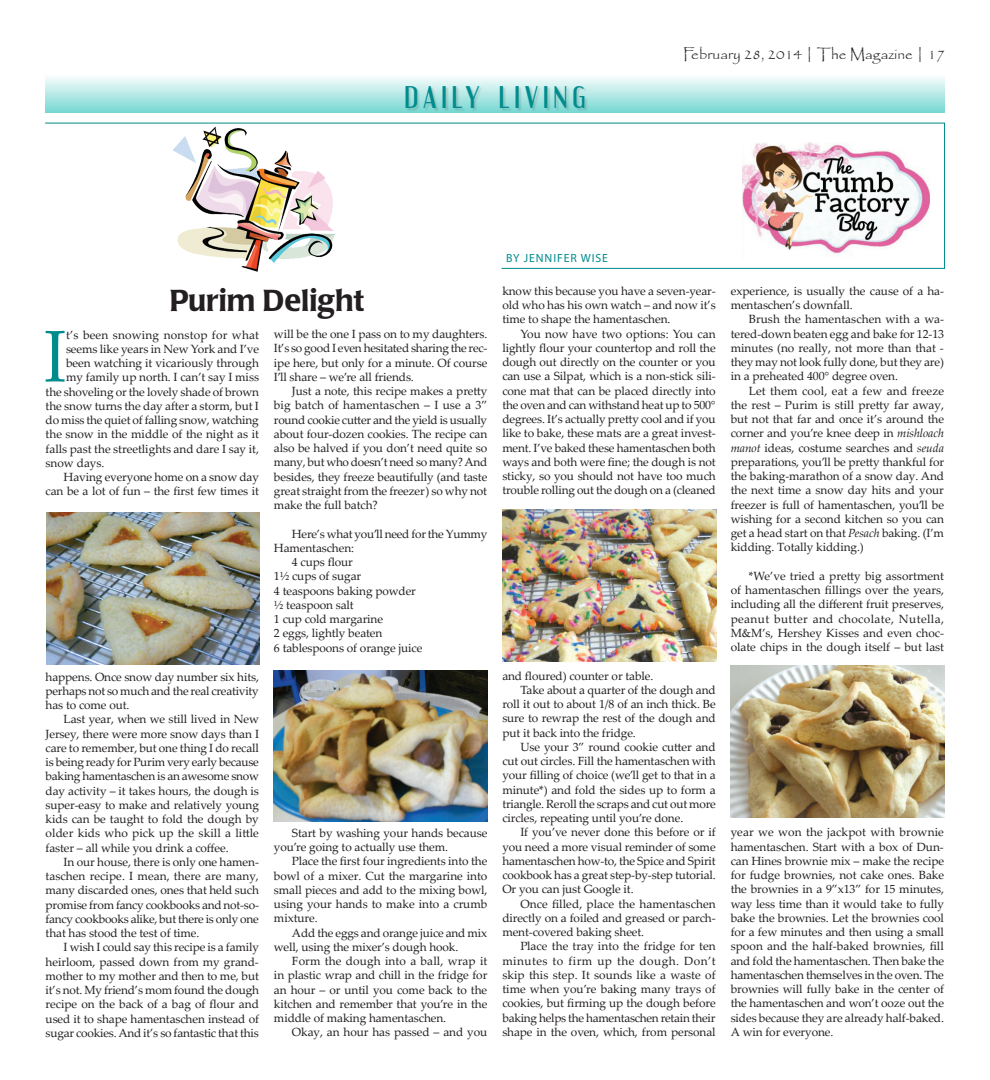
<style>
.page{position:relative;width:990px;height:1080px;background:#fff}
.page>*{position:absolute;margin:0;border:0;box-sizing:border-box;transform-origin:0 0}
.t1{font:73.25px "Palatino Linotype";color:#008b8d;scale:.9 1}
.t2{font:500 30px "Poppl Laudatio";color:#231f20}
.t3{font:27.5px "Engebrechtre";letter-spacing:.2em;color:#008b8d}
.t4{font:15px "Papyrus";color:#231f20}
.t5{font:11.88px/14.2px "Palatino Linotype";letter-spacing:-.01em;color:#231f20;text-align:justify}
.t6{font:11.88px "Palatino Linotype";letter-spacing:.035em;color:#231f20}
.t7{font:11.88px "Palatino Linotype";letter-spacing:.015em;color:#231f20}
.t8{font:11.88px "Myriad Pro";letter-spacing:.08em;color:#008b8d}
.s1{font-style:italic}
</style>
<div class="page">
<div style="left:45px;top:74px;width:900px;height:39px;background:linear-gradient(to bottom,#fefefe,#76d7d1)"></div>
<div style="left:406px;top:87px;width:182px;height:25px;background:#231f20;opacity:.15"></div>
<svg style="left:45px;top:122px;width:900px;height:147px"></svg>
<img style="left:742px;top:142px;width:188px;height:118px">
<img style="left:46px;top:513px;width:214px;height:151px">
<img style="left:731px;top:665px;width:214px;height:152px">
<img style="left:502px;top:509px;width:214px;height:152px">
<img style="left:274px;top:670px;width:213px;height:152px">
<img style="left:173px;top:125px;width:164px;height:147px">
<h3 class="t3" style="left:405px;top:81px;width:182px">DAILY LIVING</h3>
<p class="t8" style="left:506px;top:251px;width:104px">BY JENNIFER WISE</p>
<p class="t4" style="left:683px;top:45px;width:263px">February 28, 2014 | The Magazine | 17</p>
<h2 class="t2" style="left:169px;top:283px;width:196px">Purim Delight</h2>
<h1 class="t1" style="left:44px;top:304px;width:26px">I</h1>
<p class="t7" style="left:66px;top:326px;width:195px">t’s been snowing nonstop for what</p>
<p class="t5" style="left:66px;top:341px;width:195px">seems like years in New York and I’ve</p>
<p class="t5" style="left:66px;top:356px;width:195px">been watching it vicariously through</p>
<p class="t5" style="left:66px;top:370px;width:195px">my family up north. I can’t say I miss</p>
<p class="t5" style="left:46px;top:384px;width:215px">the shoveling or the lovely shade of brown</p>
<p class="t5" style="left:46px;top:398px;width:215px">the snow turns the day after a storm, but I</p>
<p class="t5" style="left:46px;top:413px;width:215px">do miss the quiet of falling snow, watching</p>
<p class="t5" style="left:46px;top:427px;width:215px">the snow in the middle of the night as it</p>
<p class="t5" style="left:46px;top:441px;width:215px">falls past the streetlights and dare I say it,</p>
<p class="t5" style="left:46px;top:455px;width:60px">snow days.</p>
<p class="t5" style="left:64px;top:470px;width:197px">Having everyone home on a snow day</p>
<p class="t5" style="left:46px;top:484px;width:215px">can be a lot of fun – the first few times it</p>
<p class="t5" style="left:46px;top:669px;width:215px">happens. Once snow day number six hits, perhaps not so much and the real creativity has to come out.</p>
<p class="t5" style="left:46px;top:712px;width:215px;text-indent:18px">Last year, when we still lived in New Jersey, there were more snow days than I care to remember, but one thing I do recall is being ready for Purim very early because baking hamentaschen is an awesome snow day activity – it takes hours, the dough is super-easy to make and relatively young kids can be taught to fold the dough by older kids who pick up the skill a little faster – all while you drink a coffee.</p>
<p class="t5" style="left:46px;top:854px;width:215px;text-indent:18px">In our house, there is only one hamen&shy;taschen recipe. I mean, there are many, many discarded ones, ones that held such promise from fancy cookbooks and not-so&shy;fancy cookbooks alike, but there is only one that has stood the test of time.</p>
<p class="t5" style="left:46px;top:940px;width:215px;text-indent:18px">I wish I could say this recipe is a family heirloom, passed down from my grand&shy;mother to my mother and then to me, but it’s not. My friend’s mom found the dough recipe on the back of a bag of flour and used it to shape hamentaschen instead of sugar cookies. And it’s so fantastic that this</p>
<p class="t5" style="left:274px;top:326px;width:215px">will be the one I pass on to my daughters.<br>It’s so good I even hesitated sharing the rec&shy;ipe here, but only for a minute. Of course I’ll share – we’re all friends.</p>
<p class="t5" style="left:274px;top:383px;width:215px;text-indent:18px">Just a note, this recipe makes a pretty big batch of hamentaschen – I use a 3” round cookie cutter and the yield is usually about four-dozen cookies. The recipe can also be halved if you don’t need quite so many, but who doesn’t need so many? And besides, they freeze beautifully (and taste great straight from the freezer) so why not make the full batch?</p>
<p class="t5" style="left:292px;top:526px;width:197px">Here’s what you’ll need for the Yummy</p>
<p class="t5" style="left:274px;top:540px;width:82px">Hamentaschen:</p>
<p class="t5" style="left:292px;top:554px;width:62px">4 cups flour</p>
<p class="t5" style="left:274px;top:569px;width:89px">1½ cups of sugar</p>
<p class="t5" style="left:274px;top:583px;width:143px">4 teaspoons baking powder</p>
<p class="t5" style="left:274px;top:597px;width:81px">½ teaspoon salt</p>
<p class="t5" style="left:274px;top:611px;width:111px">1 cup cold margarine</p>
<p class="t5" style="left:274px;top:626px;width:110px">2 eggs, lightly beaten</p>
<p class="t5" style="left:274px;top:640px;width:150px">6 tablespoons of orange juice</p>
<p class="t5" style="left:274px;top:825px;width:215px;text-indent:18px">Start by washing your hands because you’re going to actually use them.</p>
<p class="t5" style="left:274px;top:854px;width:215px;text-indent:18px">Place the first four ingredients into the bowl of a mixer. Cut the margarine into small pieces and add to the mixing bowl, using your hands to make into a crumb mixture.</p>
<p class="t5" style="left:274px;top:925px;width:215px;text-indent:18px">Add the eggs and orange juice and mix well, using the mixer’s dough hook.</p>
<p class="t5" style="left:274px;top:953px;width:215px;text-indent:18px">Form the dough into a ball, wrap it in plastic wrap and chill in the fridge for an hour – or until you come back to the kitchen and remember that you’re in the middle of making hamentaschen.</p>
<p class="t5" style="left:292px;top:1025px;width:197px">Okay, an hour has passed – and you</p>
<p class="t5" style="left:502px;top:283px;width:215px">know this because you have a seven-year&shy;old who has his own watch – and now it’s time to shape the hamentaschen.</p>
<p class="t5" style="left:502px;top:326px;width:215px;text-indent:18px">You now have two options: You can lightly flour your countertop and roll the dough out directly on the counter or you can use a Silpat, which is a non-stick sili&shy;cone mat that can be placed directly into the oven and can withstand heat up to 500° degrees. It’s actually pretty cool and if you like to bake, these mats are a great invest&shy;ment. I’ve baked these hamentaschen both ways and both were fine; the dough is not sticky, so you should not have too much trouble rolling out the dough on a (cleaned</p>
<p class="t5" style="left:502px;top:668px;width:153px">and floured) counter or table.</p>
<p class="t5" style="left:520px;top:682px;width:197px">Take about a quarter of the dough and</p>
<p class="t5" style="left:502px;top:697px;width:215px">roll it out to about 1/8 of an inch thick. Be</p>
<p class="t5" style="left:502px;top:711px;width:215px">sure to rewrap the rest of the dough and</p>
<p class="t5" style="left:502px;top:725px;width:135px">put it back into the fridge.</p>
<p class="t5" style="left:520px;top:739px;width:197px">Use your 3” round cookie cutter and</p>
<p class="t5" style="left:502px;top:754px;width:215px">cut out circles. Fill the hamentaschen with</p>
<p class="t5" style="left:502px;top:768px;width:215px">your filling of choice (we’ll get to that in a</p>
<p class="t5" style="left:502px;top:782px;width:215px">minute*) and fold the sides up to form a</p>
<p class="t5" style="left:502px;top:796px;width:215px">triangle. Reroll the scraps and cut out more</p>
<p class="t5" style="left:502px;top:811px;width:182px">circles, repeating until you’re done.</p>
<p class="t5" style="left:520px;top:825px;width:197px">If you’ve never done this before or if</p>
<p class="t5" style="left:502px;top:839px;width:215px">you need a more visual reminder of some</p>
<p class="t5" style="left:502px;top:853px;width:215px">hamentaschen how-to, the Spice and Spirit</p>
<p class="t5" style="left:502px;top:868px;width:215px">cookbook has a great step-by-step tutorial.</p>
<p class="t5" style="left:502px;top:882px;width:133px">Or you can just Google it.</p>
<p class="t5" style="left:520px;top:896px;width:197px">Once filled, place the hamentaschen</p>
<p class="t5" style="left:502px;top:910px;width:215px">directly on a foiled and greased or parch-</p>
<p class="t5" style="left:502px;top:925px;width:143px">ment-covered baking sheet.</p>
<p class="t5" style="left:520px;top:939px;width:197px">Place the tray into the fridge for ten</p>
<p class="t6" style="left:502px;top:952px;width:215px">minutes to firm up the dough. Don’t</p>
<p class="t5" style="left:502px;top:967px;width:215px">skip this step. It sounds like a waste of</p>
<p class="t5" style="left:502px;top:982px;width:215px">time when you’re baking many trays of</p>
<p class="t5" style="left:502px;top:996px;width:215px">cookies, but firming up the dough before</p>
<p class="t5" style="left:502px;top:1010px;width:215px">baking helps the hamentaschen retain their</p>
<p class="t5" style="left:502px;top:1024px;width:215px">shape in the oven, which, from personal</p>
<p class="t5" style="left:731px;top:283px;width:215px">experience, is usually the cause of a ha&shy;mentaschen’s downfall.</p>
<p class="t5" style="left:731px;top:312px;width:215px;text-indent:18px">Brush the hamentaschen with a wa&shy;tered-down beaten egg and bake for 12-13 minutes (no really, not more than that - they may not look fully done, but they are) in a preheated 400° degree oven.</p>
<p class="t5" style="left:731px;top:383px;width:215px;text-indent:18px">Let them cool, eat a few and freeze the rest – Purim is still pretty far away, but not that far and once it’s around the corner and you’re knee deep in <span class="s1">mishloach manot</span> ideas, costume searches and <span class="s1">seuda </span>preparations, you’ll be pretty thankful for the baking-marathon of a snow day. And the next time a snow day hits and your freezer is full of hamentaschen, you’ll be wishing for a second kitchen so you can get a head start on that <span class="s1">Pesach</span> baking. (I’m kidding. Totally kidding.)</p>
<p class="t5" style="left:731px;top:568px;width:215px;text-indent:18px">*We’ve tried a pretty big assortment of hamentaschen fillings over the years, including all the different fruit preserves, peanut butter and chocolate, Nutella, M&amp;M’s, Hershey Kisses and even choc&shy;olate chips in the dough itself – but last</p>
<p class="t5" style="left:731px;top:825px;width:215px">year we won the jackpot with brownie hamentaschen. Start with a box of Dun&shy;can Hines brownie mix – make the recipe for fudge brownies, not cake ones. Bake the brownies in a 9”x13” for 15 minutes, way less time than it would take to fully bake the brownies. Let the brownies cool for a few minutes and then using a small spoon and the half-baked brownies, fill and fold the hamentaschen. Then bake the hamentaschen themselves in the oven. The brownies will fully bake in the center of the hamentaschen and won’t ooze out the sides because they are already half-baked.<br>A win for everyone.</p>
</div>
